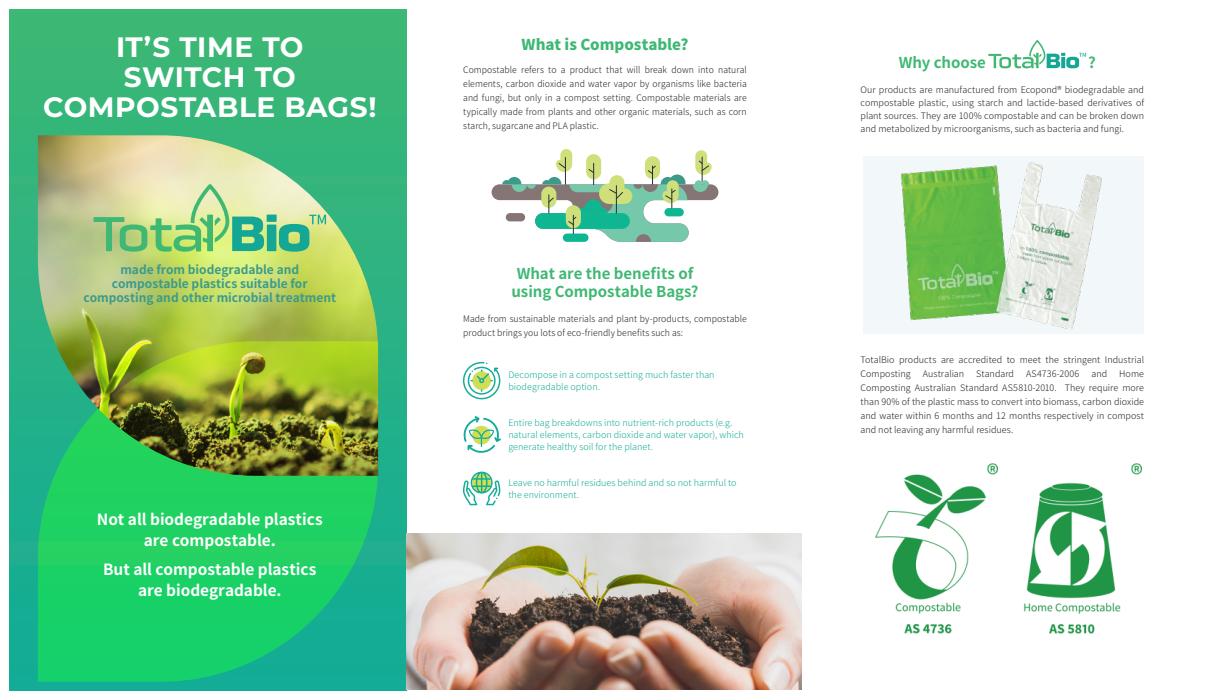
<style>
.page{position:relative;width:1209px;height:699px;background:#fff}
.page>*{position:absolute;margin:0;border:0;box-sizing:border-box;transform-origin:0 0}
.t1{font:700 28px/30px "Montserrat";letter-spacing:.015em;color:#fff;text-align:center}
.t2{font:700 15.4px/21.4px "Noto Sans CJ Ktc";letter-spacing:-.005em;color:#fff;text-align:center}
.t3{font:700 15px/18px "Noto Sans CJ Ktc";color:#3fb873;text-align:center}
.t4{font:900 15px "Noto Sans CJ Ktc";letter-spacing:-.005em;color:#3fb873}
.t5{font:700 12px/14px "Noto Sans CJ Ktc";color:#3c9a8b;text-align:center}
.t6{font:300 9px/14px "Noto Sans CJ Ktc";letter-spacing:.005em;color:#231f20;text-align:justify}
.t7{font:300 9px/12px "Noto Sans CJ Ktc";letter-spacing:.005em;color:#13ac96}
</style>
<div class="page">
<div style="left:9px;top:9px;width:397px;height:680px;background:linear-gradient(to bottom,#3fb874,#11ac97)"></div>
<img style="left:38px;top:135px;width:340px;height:206px">
<svg style="left:38px;top:341px;width:340px;height:340px;background:#3cb856"></svg>
<svg style="left:93px;top:184px;width:233px;height:67px;background:#add79a"></svg>
<div style="left:863px;top:157px;width:280px;height:176px;background:#f2f8f9"></div>
<img style="left:894px;top:156px;width:212px;height:173px">
<svg style="left:988px;top:40px;width:98px;height:28px"></svg>
<img style="left:875px;top:463px;width:267px;height:171px">
<svg style="left:491px;top:149px;width:227px;height:93px"></svg>
<svg style="left:463px;top:471px;width:38px;height:34px"></svg>
<svg style="left:463px;top:362px;width:37px;height:37px"></svg>
<svg style="left:463px;top:416px;width:38px;height:36px"></svg>
<img style="left:406px;top:533px;width:396px;height:156px">
<h1 class="t1" style="left:43px;top:30px;width:335px">IT’S TIME TO<br>SWITCH TO<br>COMPOSTABLE BAGS!</h1>
<h3 class="t5" style="left:84px;top:262px;width:254px">made from biodegradable and compostable plastics suitable for composting and other microbial treatment</h3>
<h2 class="t2" style="left:97px;top:508px;width:227px">Not all biodegradable plastics are compostable.</h2>
<h2 class="t2" style="left:103px;top:558px;width:215px">But all compostable plastics are biodegradable.</h2>
<h3 class="t4" style="left:521px;top:36px;width:168px">What is Compostable?</h3>
<p class="t6" style="left:463px;top:63px;width:285px">Compostable refers to a product that will break down into natural elements, carbon dioxide and water vapor by organisms like bacteria and fungi, but only in a compost setting. Compostable materials are typically made from plants and other organic materials, such as corn starch, sugarcane and PLA plastic.</p>
<h3 class="t3" style="left:511px;top:264px;width:189px">What are the benefits of using Compostable Bags?</h3>
<p class="t6" style="left:463px;top:311px;width:285px">Made from sustainable materials and plant by-products, compostable product brings you lots of eco-friendly benefits such as:</p>
<p class="t7" style="left:508px;top:368px;width:208px">Decompose in a compost setting much faster than biodegradable option.</p>
<p class="t7" style="left:508px;top:416px;width:237px">Entire bag breakdowns into nutrient-rich products (e.g. natural elements, carbon dioxide and water vapor), which generate healthy soil for the planet.</p>
<p class="t7" style="left:508px;top:476px;width:230px">Leave no harmful residues behind and so not harmful to the environment.</p>
<h3 class="t3" style="left:898px;top:53px;width:89px">Why choose</h3>
<h3 class="t3" style="left:1088px;top:53px;width:9px">?</h3>
<p class="t6" style="left:860px;top:83px;width:285px;line-height:13px">Our products are manufactured from Ecopond® biodegradable and compostable plastic, using starch and lactide-based derivatives of plant sources. They are 100% compostable and can be broken down and metabolized by microorganisms, such as bacteria and fungi.</p>
<p class="t6" style="left:860px;top:352px;width:285px">TotalBio products are accredited to meet the stringent Industrial<br>Composting</p>
<p class="t6" style="left:922px;top:366px;width:43px">Australian</p>
<p class="t6" style="left:976px;top:366px;width:39px">Standard</p>
<p class="t6" style="left:1026px;top:366px;width:55px">AS4736-2006</p>
<p class="t6" style="left:1091px;top:366px;width:17px">and</p>
<p class="t6" style="left:860px;top:366px;width:285px;text-indent:259px">Home Composting Australian Standard AS5810-2010. They require more than 90% of the plastic mass to convert into biomass, carbon dioxide and water within 6 months and 12 months respectively in compost and not leaving any harmful residues.</p>
</div>
